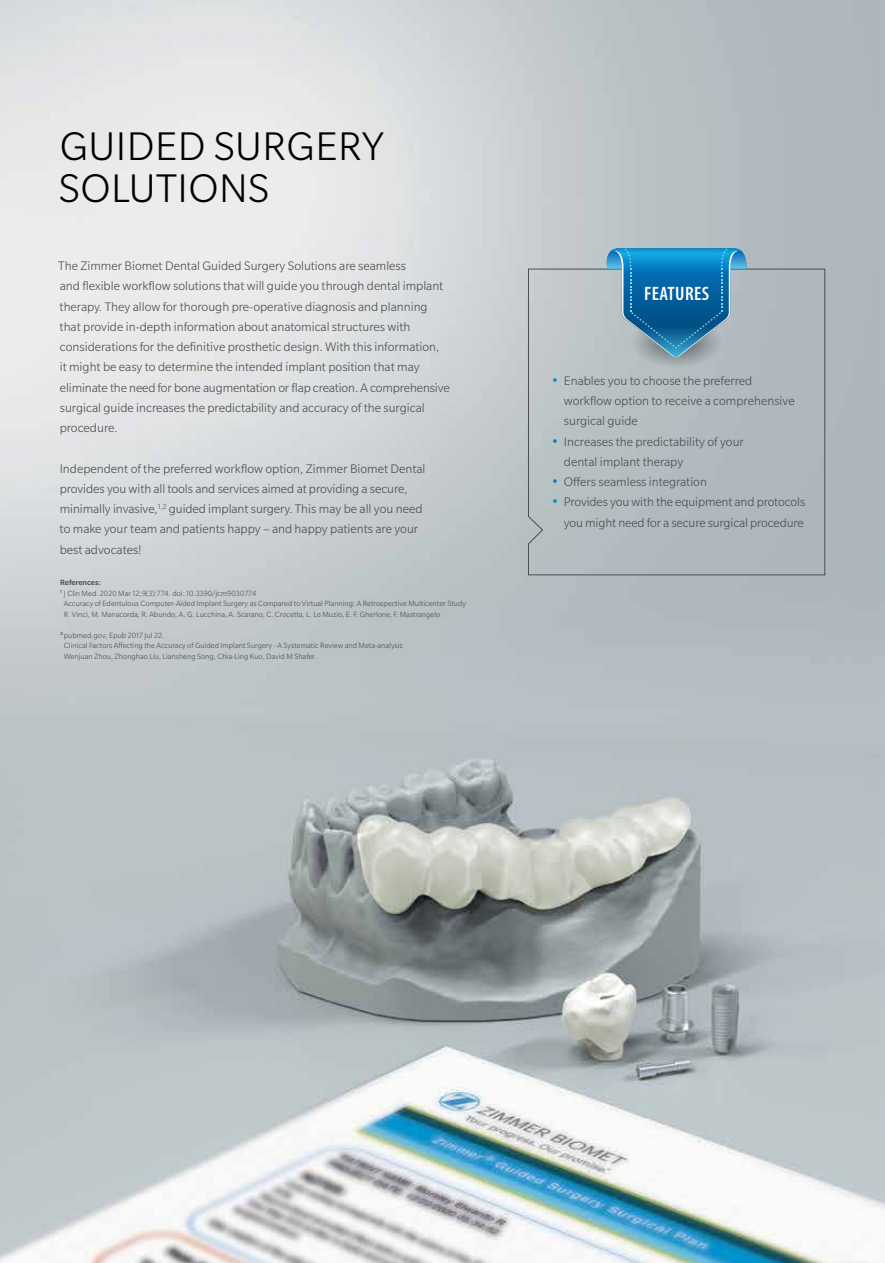
<style>
.page{position:relative;width:885px;height:1263px;background:#fff}
.page>*{position:absolute;margin:0;border:0;box-sizing:border-box;transform-origin:0 0}
.t1{font:300 43.5px/42px "Slate Pro";letter-spacing:.01em;color:#000}
.t2{font:600 condensed 19.5px "Myriad Pro";letter-spacing:.02em;color:#fff}
.t3{font:300 13.5px/20.2px "Slate Pro";color:#4d4d4f}
.t4{font:300 8.25px/10.5px "Slate Pro";color:#4d4d4f}
.t5{font:500 8.25px "Slate Pro";color:#4d4d4f}
.s1{font-size:15.75px;color:#0083bf}
</style>
<div class="page">
<img style="left:0;top:0;width:884px;height:1263px">
<svg style="left:527px;top:268px;width:298px;height:308px;background:#b2bbc0"></svg>
<svg style="left:605px;top:248px;width:143px;height:125px;background:#5592b5"></svg>
<h1 class="t1" style="left:59px;top:125px;width:327px">GUIDED SURGERY<br>SOLUTIONS</h1>
<p class="t3" style="left:58px;top:256px;width:393px">The Zimmer Biomet Dental Guided Surgery Solutions are seamless<br>and flexible workflow solutions that will guide you through dental implant therapy. They allow for thorough pre-operative diagnosis and planning that provide in-depth information about anatomical structures with considerations for the definitive prosthetic design. With this information,<br>it might be easy to determine the intended implant position that may eliminate the need for bone augmentation or flap creation. A comprehensive surgical guide increases the predictability and accuracy of the surgical procedure.</p>
<p class="t3" style="left:60px;top:458px;width:367px">Independent of the preferred workflow option, Zimmer Biomet Dental provides you with all tools and services aimed at providing a secure, minimally invasive,<sup>1,2</sup> guided implant surgery. This may be all you need to make your team and patients happy – and happy patients are your best advocates!</p>
<p class="t5" style="left:60px;top:578px;width:42px">References:</p>
<p class="t4" style="left:60px;top:588px;width:198px"><sup>1</sup> J Clin Med. 2020 Mar 12;9(3):774. doi: 10.3390/jcm9030774</p>
<p class="t4" style="left:64px;top:598px;width:403px">Accuracy of Edentulous Computer-Aided Implant Surgery as Compared to Virtual Planning: A Retrospective Multicenter Study</p>
<p class="t4" style="left:64px;top:609px;width:378px">R. Vinci, M. Manacorda, R. Abundo, A. G. Lucchina, A. Scarano, C. Crocetta, L. Lo Muzio, E. F. Gherlone, F. Mastrangelo</p>
<p class="t4" style="left:64px;top:630px;width:340px;text-indent:-4px"><sup>2</sup> pubmed.gov; Epub 2017 Jul 22.<br>Clinical Factors Affecting the Accuracy of Guided Implant Surgery - A Systematic Review and Meta-analysis<br>Wenjuan Zhou, Zhonghao Liu, Liansheng Song, Chia-Ling Kuo, David M Shafer.</p>
<h2 class="t2" style="left:644px;top:281px;width:67px">FEATURES</h2>
<p class="t3" style="left:563px;top:370px;width:232px;text-indent:-13px"><span class="s1">•</span> Enables you to choose the preferred workflow option to receive a comprehensive surgical guide</p>
<p class="t3" style="left:563px;top:431px;width:182px;text-indent:-13px"><span class="s1">•</span> Increases the predictability of your dental implant therapy</p>
<p class="t3" style="left:551px;top:472px;width:157px"><span class="s1">•</span> Offers seamless integration</p>
<p class="t3" style="left:551px;top:492px;width:256px;text-align:right"><span class="s1">•</span> Provides you with the equipment and protocols you might need for a secure surgical procedure</p>
</div>
